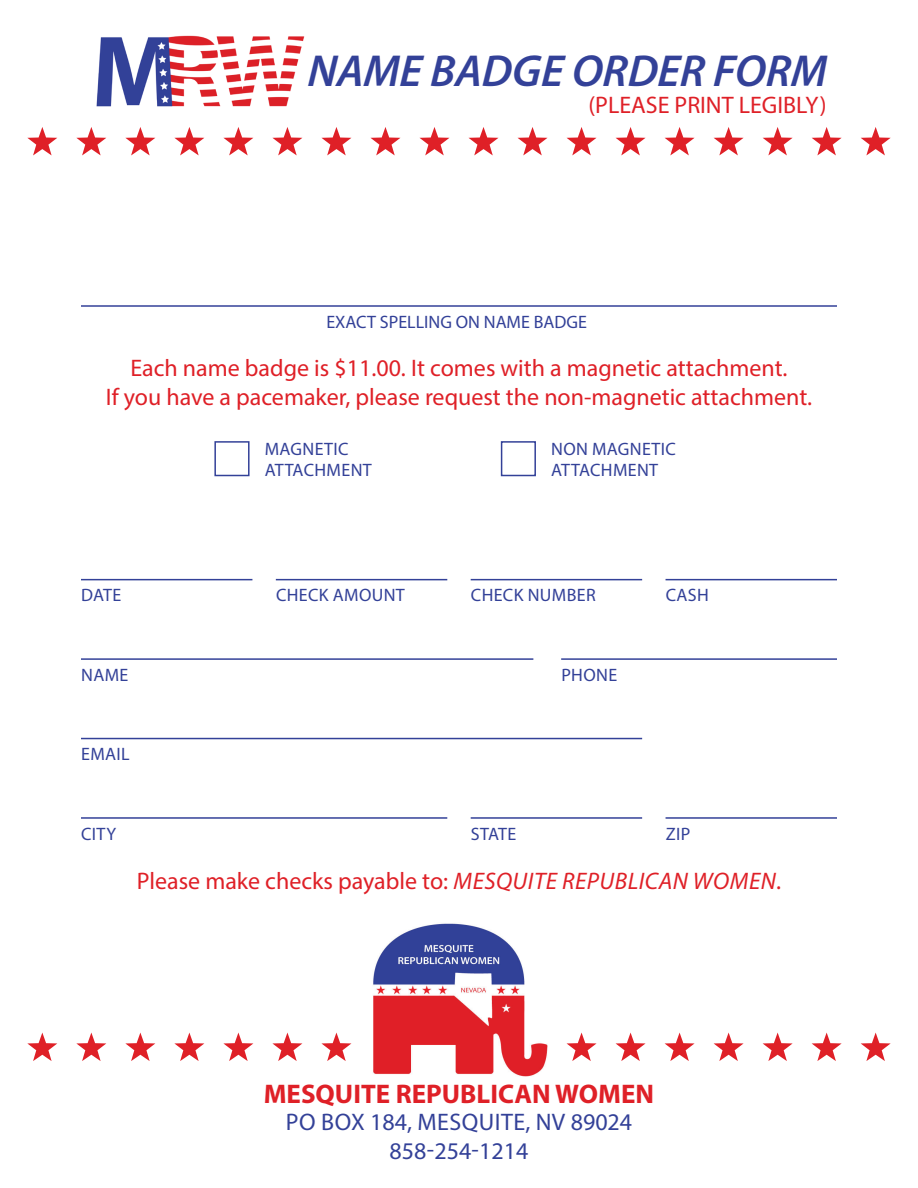
<style>
.page{position:relative;width:918px;height:1188px;background:#fff}
.page>*{position:absolute;margin:0;border:0;box-sizing:border-box;transform-origin:0 0}
.t1{font:italic 600 45px "Myriad Pro";color:#334198}
.t2{font:700 27px "Myriad Pro";color:#df2027}
.t3{font:24px/28.8px "Myriad Pro";color:#df2027;text-align:center}
.t4{font:24px/28.8px "Myriad Pro";color:#334198;text-align:center}
.t5{font:18px/21.6px "Myriad Pro";letter-spacing:.02em;color:#334198}
.t6{font:18px "Myriad Pro";color:#334198}
.s1{font-style:italic}
</style>
<div class="page">
<img style="left:96px;top:35px;width:209px;height:72px">
<hr style="left:81px;top:305px;width:756px;height:2px;background:#334198">
<hr style="left:81px;top:738px;width:561px;height:1px;background:#334198">
<hr style="left:666px;top:579px;width:171px;height:1px;background:#334198">
<hr style="left:276px;top:579px;width:171px;height:1px;background:#334198">
<hr style="left:471px;top:579px;width:171px;height:1px;background:#334198">
<hr style="left:81px;top:579px;width:171px;height:1px;background:#334198">
<svg style="left:27px;top:127px;width:30px;height:28px"></svg>
<svg style="left:223px;top:127px;width:30px;height:28px"></svg>
<svg style="left:125px;top:127px;width:30px;height:28px"></svg>
<svg style="left:321px;top:127px;width:30px;height:28px"></svg>
<svg style="left:76px;top:127px;width:30px;height:28px"></svg>
<svg style="left:272px;top:127px;width:30px;height:28px"></svg>
<svg style="left:174px;top:127px;width:30px;height:28px"></svg>
<svg style="left:370px;top:127px;width:30px;height:28px"></svg>
<svg style="left:419px;top:127px;width:30px;height:28px"></svg>
<svg style="left:469px;top:127px;width:30px;height:28px"></svg>
<svg style="left:665px;top:127px;width:30px;height:28px"></svg>
<svg style="left:567px;top:127px;width:30px;height:28px"></svg>
<svg style="left:763px;top:127px;width:30px;height:28px"></svg>
<svg style="left:518px;top:127px;width:30px;height:28px"></svg>
<svg style="left:714px;top:127px;width:30px;height:28px"></svg>
<svg style="left:616px;top:127px;width:30px;height:28px"></svg>
<svg style="left:812px;top:127px;width:30px;height:28px"></svg>
<svg style="left:861px;top:127px;width:30px;height:28px"></svg>
<svg style="left:27px;top:1033px;width:30px;height:28px"></svg>
<svg style="left:223px;top:1033px;width:30px;height:28px"></svg>
<svg style="left:125px;top:1033px;width:30px;height:28px"></svg>
<svg style="left:321px;top:1033px;width:30px;height:28px"></svg>
<svg style="left:76px;top:1033px;width:30px;height:28px"></svg>
<svg style="left:272px;top:1033px;width:30px;height:28px"></svg>
<svg style="left:174px;top:1033px;width:30px;height:28px"></svg>
<svg style="left:665px;top:1033px;width:30px;height:28px"></svg>
<svg style="left:567px;top:1033px;width:30px;height:28px"></svg>
<svg style="left:763px;top:1033px;width:30px;height:28px"></svg>
<svg style="left:714px;top:1033px;width:30px;height:28px"></svg>
<svg style="left:616px;top:1033px;width:30px;height:28px"></svg>
<svg style="left:812px;top:1033px;width:30px;height:28px"></svg>
<svg style="left:861px;top:1033px;width:30px;height:28px"></svg>
<img style="left:373px;top:923px;width:174px;height:153px">
<hr style="left:666px;top:817px;width:171px;height:2px;background:#334198">
<hr style="left:471px;top:817px;width:171px;height:2px;background:#334198">
<hr style="left:81px;top:817px;width:366px;height:2px;background:#334198">
<hr style="left:81px;top:658px;width:452px;height:2px;background:#334198">
<hr style="left:561px;top:658px;width:276px;height:2px;background:#334198">
<div style="left:214px;top:441px;width:36px;height:35px;border:2px solid #334198"></div>
<div style="left:501px;top:441px;width:35px;height:35px;border:2px solid #334198"></div>
<h1 class="t1" style="left:307px;top:42px;width:524px">NAME BADGE ORDER FORM</h1>
<p class="t3" style="left:588px;top:90px;width:240px">(PLEASE PRINT LEGIBLY)</p>
<p class="t6" style="left:326px;top:311px;width:262px">EXACT SPELLING ON NAME BADGE</p>
<p class="t3" style="left:106px;top:353px;width:708px">Each name badge is $11.00. It comes with a magnetic attachment.<br>If you have a pacemaker, please request the non-magnetic attachment.</p>
<p class="t5" style="left:265px;top:438px;width:109px">MAGNETIC<br>ATTACHMENT</p>
<p class="t5" style="left:551px;top:438px;width:126px">NON MAGNETIC<br>ATTACHMENT</p>
<p class="t5" style="left:81px;top:584px;width:42px">DATE</p>
<p class="t5" style="left:276px;top:584px;width:130px">CHECK AMOUNT</p>
<p class="t5" style="left:471px;top:584px;width:126px">CHECK NUMBER</p>
<p class="t5" style="left:666px;top:584px;width:45px">CASH</p>
<p class="t5" style="left:81px;top:664px;width:49px">NAME</p>
<p class="t5" style="left:561px;top:664px;width:57px">PHONE</p>
<p class="t5" style="left:81px;top:743px;width:50px">EMAIL</p>
<p class="t5" style="left:81px;top:823px;width:37px">CITY</p>
<p class="t5" style="left:471px;top:823px;width:47px">STATE</p>
<p class="t5" style="left:666px;top:823px;width:26px">ZIP</p>
<p class="t3" style="left:137px;top:866px;width:646px">Please make checks payable to: <span class="s1">MESQUITE REPUBLICAN WOMEN</span>.</p>
<p class="t2" style="left:264px;top:1076px;width:392px">MESQUITE REPUBLICAN WOMEN</p>
<p class="t4" style="left:286px;top:1107px;width:348px">PO BOX 184, MESQUITE, NV 89024<br>858-254-1214</p>
</div>
